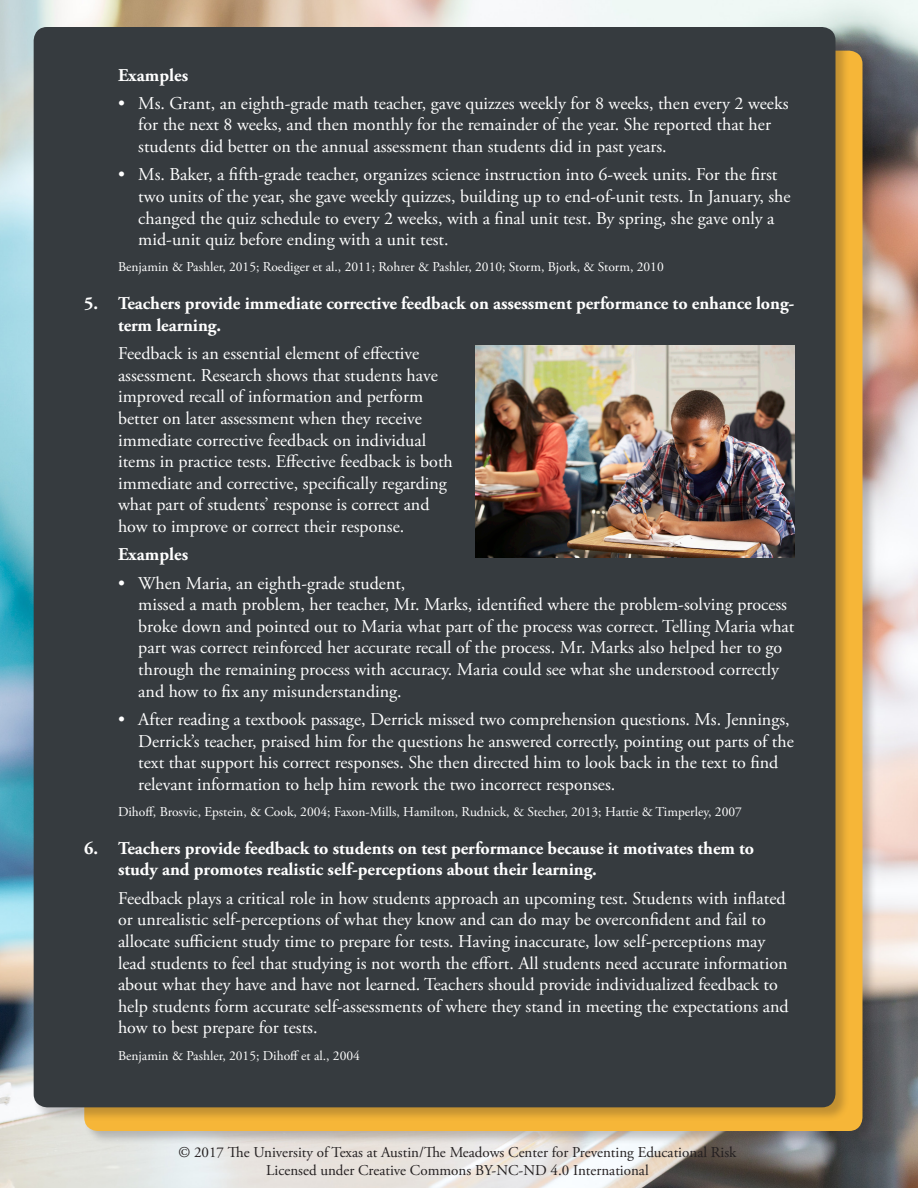
<style>
.page{position:relative;width:918px;height:1188px;background:#fff}
.page>*{position:absolute;margin:0;border:0;box-sizing:border-box;transform-origin:0 0}
.Explanation{font:18px/21.6px "Adobe Garamond Pro";color:#fff}
.Explanation-2{font:700 18px/21.6px "Adobe Garamond Pro";letter-spacing:-.005em;color:#fff}
.t1{font:15px/18px "Adobe Garamond Pro";color:#231f20;text-align:center}
.Citation{font:13.5px "Adobe Garamond Pro";color:#fff}
</style>
<div class="page">
<img style="left:0;top:0;width:918px;height:1188px">
<div style="left:83px;top:50px;width:794px;height:1095px;background:#231f20;opacity:.25"></div>
<div style="left:84px;top:51px;width:778px;height:1080px;background:#f6b638;border-radius:14px"></div>
<div style="left:33px;top:26px;width:817px;height:1096px;background:#231f20;opacity:.25"></div>
<div style="left:34px;top:27px;width:802px;height:1080px;background:#363b3f;border-radius:14px"></div>
<img style="left:476px;top:345px;width:318px;height:212px">
<p class="Explanation-2" style="left:118px;top:64px;width:72px">Examples</p>
<p class="Explanation" style="left:138px;top:93px;width:652px;text-indent:-20px">• Ms. Grant, an eighth-grade math teacher, gave quizzes weekly for 8 weeks, then every 2 weeks for the next 8 weeks, and then monthly for the remainder of the year. She reported that her students did better on the annual assessment than students did in past years.</p>
<p class="Explanation" style="left:138px;top:165px;width:654px;text-indent:-20px">• Ms. Baker, a fifth-grade teacher, organizes science instruction into 6-week units. For the first two units of the year, she gave weekly quizzes, building up to end-of-unit tests. In January, she changed the quiz schedule to every 2 weeks, with a final unit test. By spring, she gave only a mid-unit quiz before ending with a unit test.</p>
<p class="Citation" style="left:118px;top:259px;width:547px">Benjamin &amp; Pashler, 2015; Roediger et al., 2011; Rohrer &amp; Pashler, 2010; Storm, Bjork, &amp; Storm, 2010</p>
<p class="Explanation-2" style="left:118px;top:293px;width:678px;text-indent:-34px">5. Teachers provide immediate corrective feedback on assessment performance to enhance long&shy;term learning.</p>
<p class="Explanation" style="left:118px;top:343px;width:336px">Feedback is an essential element of effective assessment. Research shows that students have improved recall of information and perform better on later assessment when they receive immediate corrective feedback on individual items in practice tests. Effective feedback is both immediate and corrective, specifically regarding what part of students’ response is correct and how to improve or correct their response.</p>
<p class="Explanation-2" style="left:118px;top:544px;width:72px">Examples</p>
<p class="Explanation" style="left:138px;top:573px;width:658px;text-indent:-20px">• When Maria, an eighth-grade student,<br>missed a math problem, her teacher, Mr. Marks, identified where the problem-solving process broke down and pointed out to Maria what part of the process was correct. Telling Maria what part was correct reinforced her accurate recall of the process. Mr. Marks also helped her to go through the remaining process with accuracy. Maria could see what she understood correctly and how to fix any misunderstanding.</p>
<p class="Explanation" style="left:138px;top:709px;width:657px;text-indent:-20px">• After reading a textbook passage, Derrick missed two comprehension questions. Ms. Jennings, Derrick’s teacher, praised him for the questions he answered correctly, pointing out parts of the text that support his correct responses. She then directed him to look back in the text to find relevant information to help him rework the two incorrect responses.</p>
<p class="Citation" style="left:118px;top:804px;width:625px">Dihoff, Brosvic, Epstein, &amp; Cook, 2004; Faxon-Mills, Hamilton, Rudnick, &amp; Stecher, 2013; Hattie &amp; Timperley, 2007</p>
<p class="Explanation-2" style="left:118px;top:838px;width:638px;text-indent:-34px">6. Teachers provide feedback to students on test performance because it motivates them to study and promotes realistic self-perceptions about their learning.</p>
<p class="Explanation" style="left:118px;top:888px;width:672px">Feedback plays a critical role in how students approach an upcoming test. Students with inflated or unrealistic self-perceptions of what they know and can do may be overconfident and fail to allocate sufficient study time to prepare for tests. Having inaccurate, low self-perceptions may lead students to feel that studying is not worth the effort. All students need accurate information about what they have and have not learned. Teachers should provide individualized feedback to help students form accurate self-assessments of where they stand in meeting the expectations and how to best prepare for tests.</p>
<p class="Citation" style="left:118px;top:1047px;width:243px">Benjamin &amp; Pashler, 2015; Dihoff et al., 2004</p>
<p class="t1" style="left:179px;top:1144px;width:559px">© 2017 The University of Texas at Austin/The Meadows Center for Preventing Educational Risk<br>Licensed under Creative Commons BY-NC-ND 4.0 International</p>
</div>
